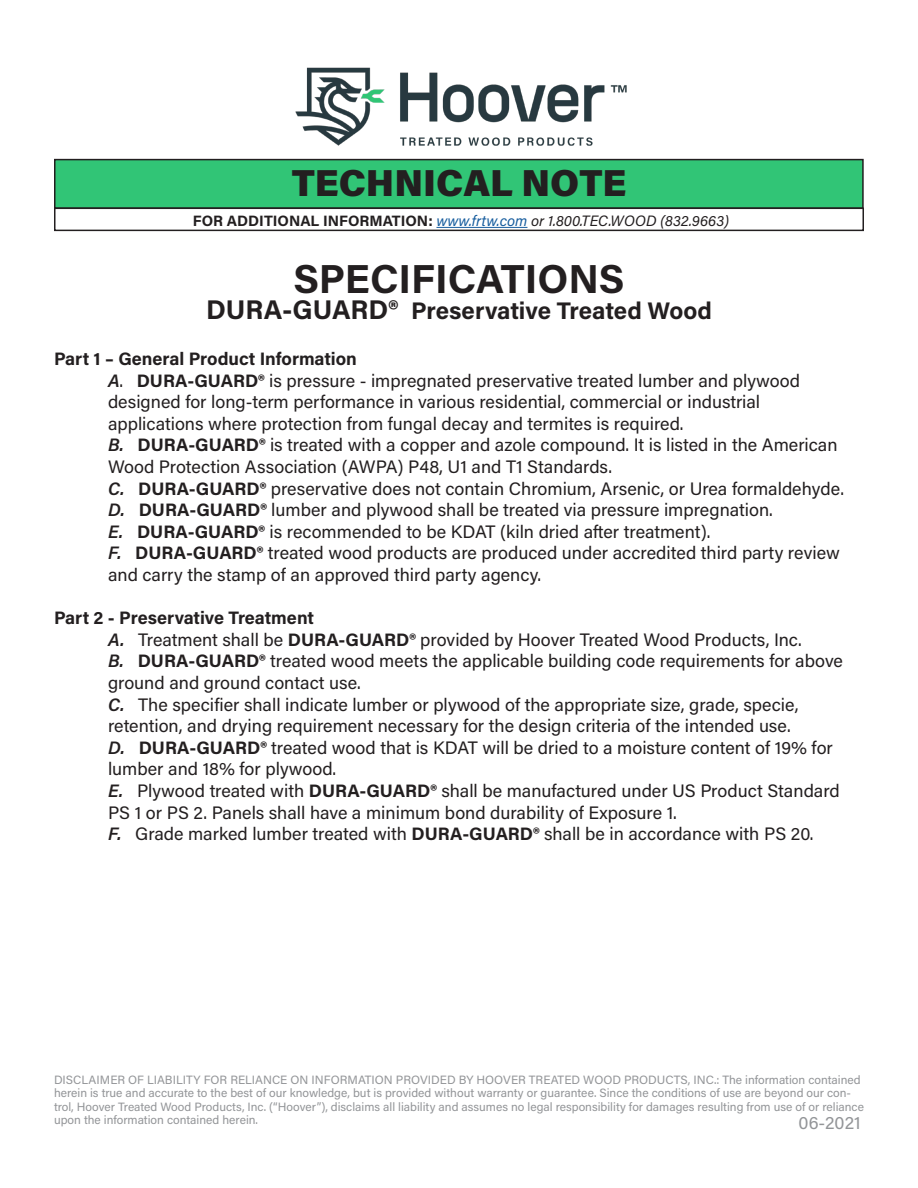
<style>
.page{position:relative;width:918px;height:1188px;background:#fff}
.page>*{position:absolute;margin:0;border:0;box-sizing:border-box;transform-origin:0 0}
.t1{font:700 40.5px "Acumin Pro";color:#231f20}
.t2{font:900 37.5px "Acumin Pro";color:#231f20}
.t3{font:700 24px "Acumin Pro";letter-spacing:-.01em;color:#231f20}
.t4{font:18px/21.6px "Acumin Pro";color:#231f20}
.t5{font:700 18px "Acumin Pro";color:#231f20}
.t6{font:18px "Acumin Pro";letter-spacing:.005em;color:#939598}
.t7{font:italic 15px "Acumin Pro";letter-spacing:.01em;color:#231f20}
.t8{font:12px/13.5px "Acumin Pro";color:#939598}
.s1{font-weight:700;font-style:normal}
.s2{color:#175d9e}
.s3{font-size:27px}
.s4{font-weight:600;font-style:italic}
.s5{font-weight:700}
</style>
<div class="page">
<img style="left:295px;top:67px;width:332px;height:79px">
<hr style="left:436px;top:227px;width:91px;height:1px;background:#175d9e">
<div style="left:55px;top:160px;width:808px;height:48px;background:#31c576"></div>
<div style="left:54px;top:159px;width:810px;height:50px;border:2px solid #231f20"></div>
<div style="left:54px;top:208px;width:810px;height:23px;border:2px solid #231f20"></div>
<p class="t2" style="left:292px;top:156px;width:336px">TECHNICAL NOTE</p>
<p class="t7" style="left:193px;top:210px;width:538px"><span class="s1">FOR ADDITIONAL INFORMATION:</span> <span class="s2">www.frtw.com</span> or 1.800.TEC.WOOD (832.9663)</p>
<p class="t1" style="left:294px;top:250px;width:332px">SPECIFICATIONS</p>
<p class="t3" style="left:206px;top:294px;width:507px"><span class="s3">DURA-GUARD®</span> Preservative Treated Wood</p>
<p class="t5" style="left:54px;top:346px;width:304px">Part 1 – General Product Information</p>
<p class="t4" style="left:108px;top:369px;width:694px"><span class="s4">A</span>. <span class="s5">DURA-GUARD®</span> is pressure - impregnated preservative treated lumber and plywood</p>
<p class="t4" style="left:108px;top:390px;width:654px">designed for long-term performance in various residential, commercial or industrial</p>
<p class="t4" style="left:108px;top:412px;width:577px">applications where protection from fungal decay and termites is required.</p>
<p class="t4" style="left:108px;top:434px;width:731px"><span class="s4">B.</span> <span class="s5">DURA-GUARD®</span> is treated with a copper and azole compound. It is listed in the American<br>Wood Protection Association (AWPA) P48, U1 and T1 Standards.</p>
<p class="t4" style="left:108px;top:477px;width:737px"><span class="s4">C.</span> <span class="s5">DURA-GUARD®</span> preservative does not contain Chromium, Arsenic, or Urea formaldehyde.</p>
<p class="t4" style="left:108px;top:498px;width:666px"><span class="s4">D.</span> <span class="s5">DURA-GUARD®</span> lumber and plywood shall be treated via pressure impregnation.</p>
<p class="t4" style="left:108px;top:520px;width:604px"><span class="s4">E.</span> <span class="s5">DURA-GUARD®</span> is recommended to be KDAT (kiln dried after treatment).</p>
<p class="t4" style="left:108px;top:542px;width:734px"><span class="s4">F.</span> <span class="s5">DURA-GUARD®</span> treated wood products are produced under accredited third party review and carry the stamp of an approved third party agency.</p>
<p class="t5" style="left:54px;top:605px;width:262px">Part 2 - Preservative Treatment</p>
<p class="t4" style="left:108px;top:628px;width:695px"><span class="s4">A.</span> Treatment shall be <span class="s5">DURA-GUARD®</span> provided by Hoover Treated Wood Products, Inc.</p>
<p class="t4" style="left:108px;top:650px;width:737px"><span class="s4">B.</span> <span class="s5">DURA-GUARD®</span> treated wood meets the applicable building code requirements for above ground and ground contact use.</p>
<p class="t4" style="left:108px;top:693px;width:692px"><span class="s4">C.</span> The specifier shall indicate lumber or plywood of the appropriate size, grade, specie,</p>
<p class="t4" style="left:108px;top:714px;width:684px">retention, and drying requirement necessary for the design criteria of the intended use.</p>
<p class="t4" style="left:108px;top:736px;width:726px"><span class="s4">D.</span> <span class="s5">DURA-GUARD®</span> treated wood that is KDAT will be dried to a moisture content of 19% for</p>
<p class="t4" style="left:108px;top:758px;width:230px">lumber and 18% for plywood.</p>
<p class="t4" style="left:108px;top:779px;width:733px"><span class="s4">E.</span> Plywood treated with <span class="s5">DURA-GUARD®</span> shall be manufactured under US Product Standard<br>PS 1 or PS 2. Panels shall have a minimum bond durability of Exposure 1.</p>
<p class="t4" style="left:108px;top:822px;width:707px"><span class="s4">F.</span> Grade marked lumber treated with <span class="s5">DURA-GUARD®</span> shall be in accordance with PS 20.</p>
<p class="t8" style="left:54px;top:1072px;width:812px">DISCLAIMER OF LIABILITY FOR RELIANCE ON INFORMATION PROVIDED BY HOOVER TREATED WOOD PRODUCTS, INC.: The information contained herein is true and accurate to the best of our knowledge, but is provided without warranty or guarantee. Since the conditions of use are beyond our con&shy;trol, Hoover Treated Wood Products, Inc. (“Hoover”), disclaims all liability and assumes no legal responsibility for damages resulting from use of or reliance upon the information contained herein.</p>
<p class="t6" style="left:799px;top:1110px;width:64px">06-2021</p>
</div>
